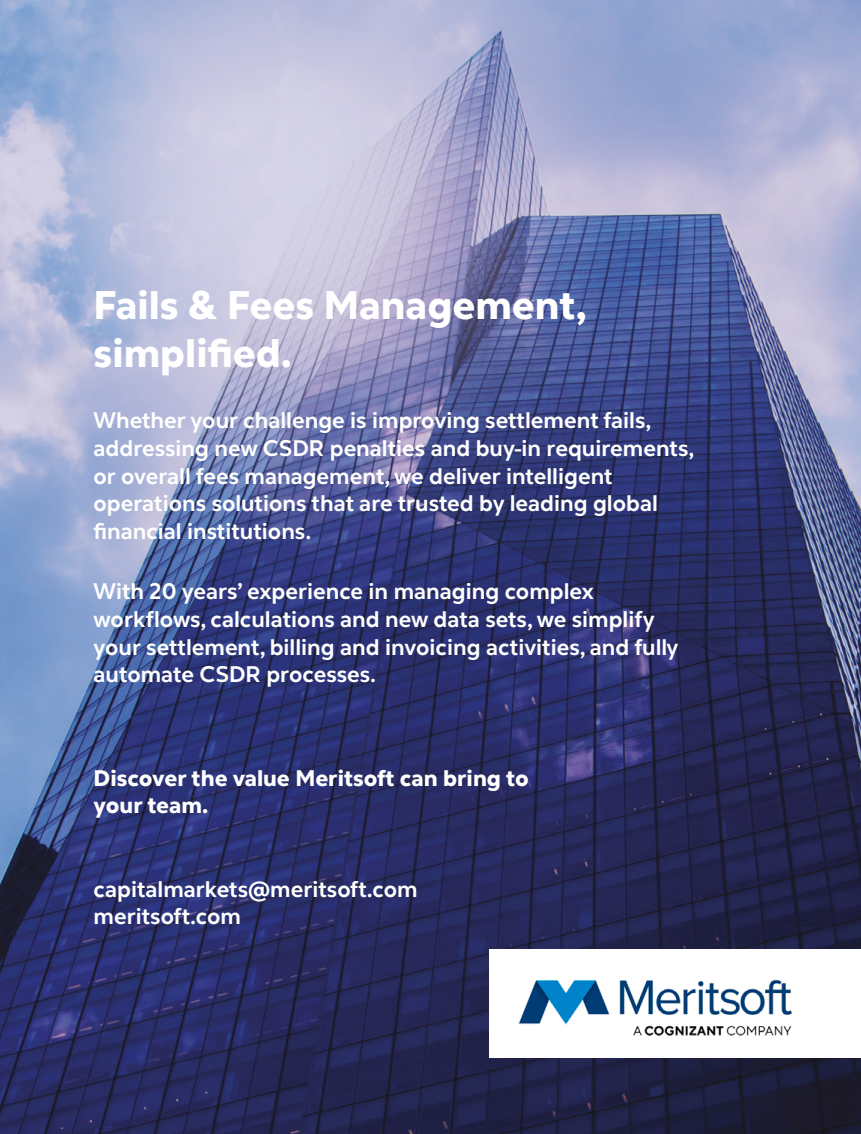
<style>
.page{position:relative;width:861px;height:1134px;background:#fff}
.page>*{position:absolute;margin:0;border:0;box-sizing:border-box;transform-origin:0 0}
.t1{font:800 39.9px/47.8px "Cognizant Sans";color:#fff}
.t2{font:700 22.5px/27.8px "Cognizant Sans";color:#fff}
.t3{font:800 22.5px/27px "Cognizant Sans";color:#fff}
</style>
<div class="page">
<img style="left:0;top:0;width:861px;height:1134px">
<div style="left:490px;top:950px;width:371px;height:108px;background:#fff"></div>
<img style="left:518px;top:979px;width:274px;height:57px">
<p class="t1" style="left:94px;top:281px;width:495px">Fails &amp; Fees Management, simplified.</p>
<p class="t2" style="left:94px;top:406px;width:602px">Whether your challenge is improving settlement fails, addressing new CSDR penalties and buy‑in requirements, or overall fees management, we deliver intelligent operations solutions that are trusted by leading global financial institutions.</p>
<p class="t2" style="left:94px;top:578px;width:586px">With 20 years’ experience in managing complex workflows, calculations and new data sets, we simplify your settlement, billing and invoicing activities, and fully automate CSDR processes.</p>
<p class="t3" style="left:94px;top:765px;width:437px">Discover the value Meritsoft can bring to your team.</p>
<p class="t2" style="left:94px;top:876px;width:326px;line-height:27px">capitalmarkets@meritsoft.com meritsoft.com</p>
</div>
